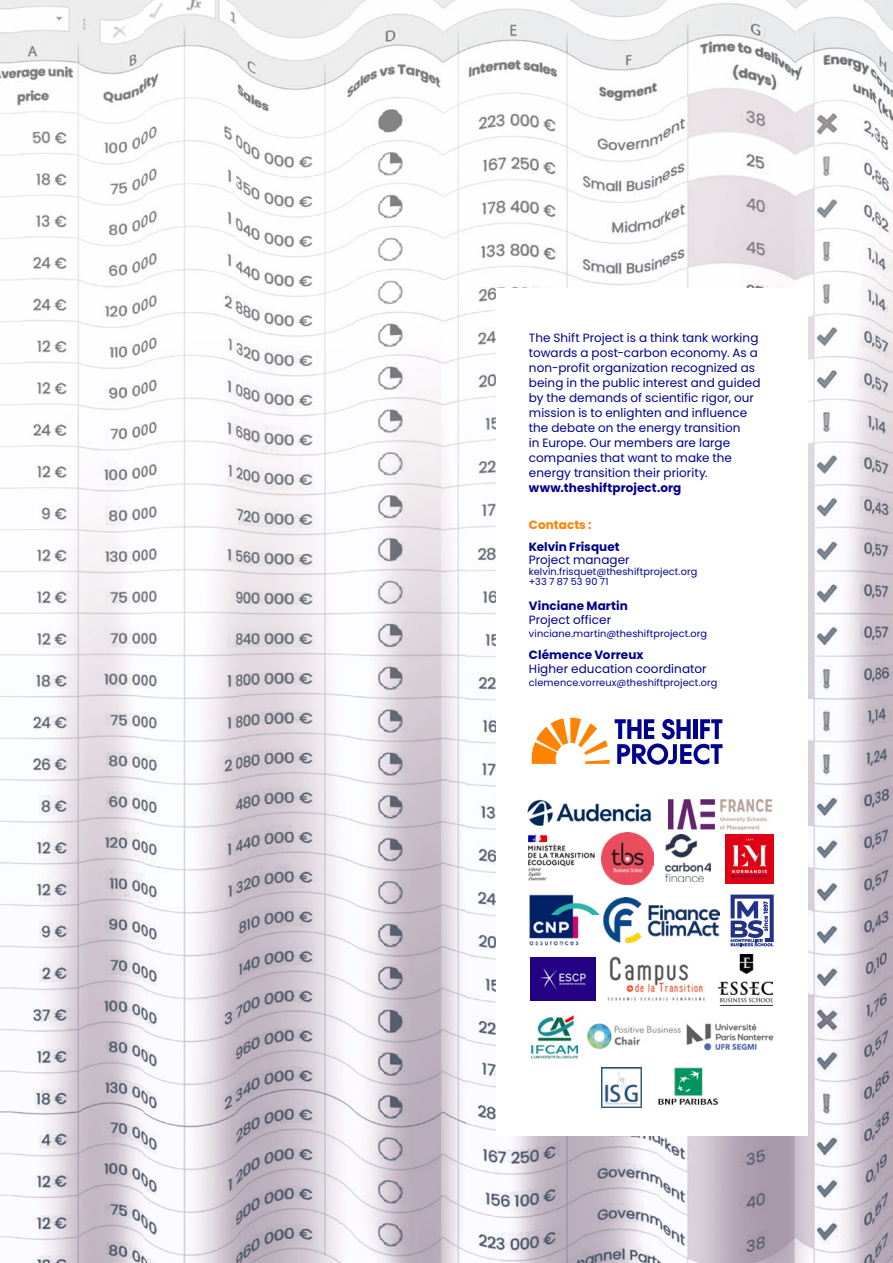
<style>
.page{position:relative;width:893px;height:1263px;background:#fff}
.page>*{position:absolute;margin:0;border:0;box-sizing:border-box;transform-origin:0 0}
.t1{font:12px/15px "Poppins";letter-spacing:.005em;color:#00008e}
.t2{font:700 12px "Poppins";letter-spacing:.005em;color:#00008e}
.t3{font:700 12px "Poppins";letter-spacing:.005em;color:#ff8200}
.t4{font:9.75px/10.5px "Poppins";letter-spacing:.01em;color:#00008e}
</style>
<div class="page">
<img style="left:0;top:0;width:893px;height:1263px">
<div style="left:496px;top:288px;width:312px;height:847px;background:#fff"></div>
<svg style="left:532px;top:718px;width:190px;height:47px"></svg>
<img style="left:527px;top:799px;width:125px;height:27px">
<img style="left:603px;top:898px;width:116px;height:44px">
<img style="left:725px;top:835px;width:49px;height:48px">
<img style="left:530px;top:957px;width:66px;height:44px">
<img style="left:658px;top:1098px;width:61px;height:7px">
<img style="left:674px;top:1067px;width:29px;height:29px">
<img style="left:665px;top:835px;width:45px;height:46px">
<img style="left:528px;top:834px;width:74px;height:112px">
<img style="left:531px;top:1015px;width:48px;height:44px">
<svg style="left:731px;top:894px;width:43px;height:52px"></svg>
<img style="left:669px;top:799px;width:103px;height:30px">
<img style="left:608px;top:956px;width:97px;height:45px">
<img style="left:602px;top:832px;width:51px;height:52px">
<img style="left:719px;top:955px;width:54px;height:50px">
<img style="left:587px;top:1023px;width:186px;height:28px">
<img style="left:602px;top:1067px;width:39px;height:40px">
<p class="t1" style="left:529px;top:330px;width:233px">The Shift Project is a think tank working towards a post-carbon economy. As a non-profit organization recognized as being in the public interest and guided by the demands of scientific rigor, our mission is to enlighten and influence the debate on the energy transition<br>in Europe. Our members are large companies that want to make the energy transition their priority.</p>
<p class="t2" style="left:529px;top:481px;width:154px">www.theshiftproject.org</p>
<p class="t3" style="left:529px;top:517px;width:64px">Contacts :</p>
<p class="t2" style="left:529px;top:539px;width:92px">Kelvin Frisquet</p>
<p class="t1" style="left:529px;top:552px;width:102px">Project manager</p>
<p class="t4" style="left:529px;top:566px;width:170px">kelvin.frisquet@theshiftproject.org +33 7 87 53 90 71</p>
<p class="t2" style="left:529px;top:599px;width:100px">Vinciane Martin</p>
<p class="t1" style="left:529px;top:612px;width:84px">Project officer</p>
<p class="t4" style="left:529px;top:628px;width:180px">vinciane.martin@theshiftproject.org</p>
<p class="t2" style="left:529px;top:648px;width:116px">Clémence Vorreux</p>
<p class="t1" style="left:529px;top:661px;width:179px">Higher education coordinator</p>
<p class="t4" style="left:529px;top:677px;width:190px">clemence.vorreux@theshiftproject.org</p>
</div>
